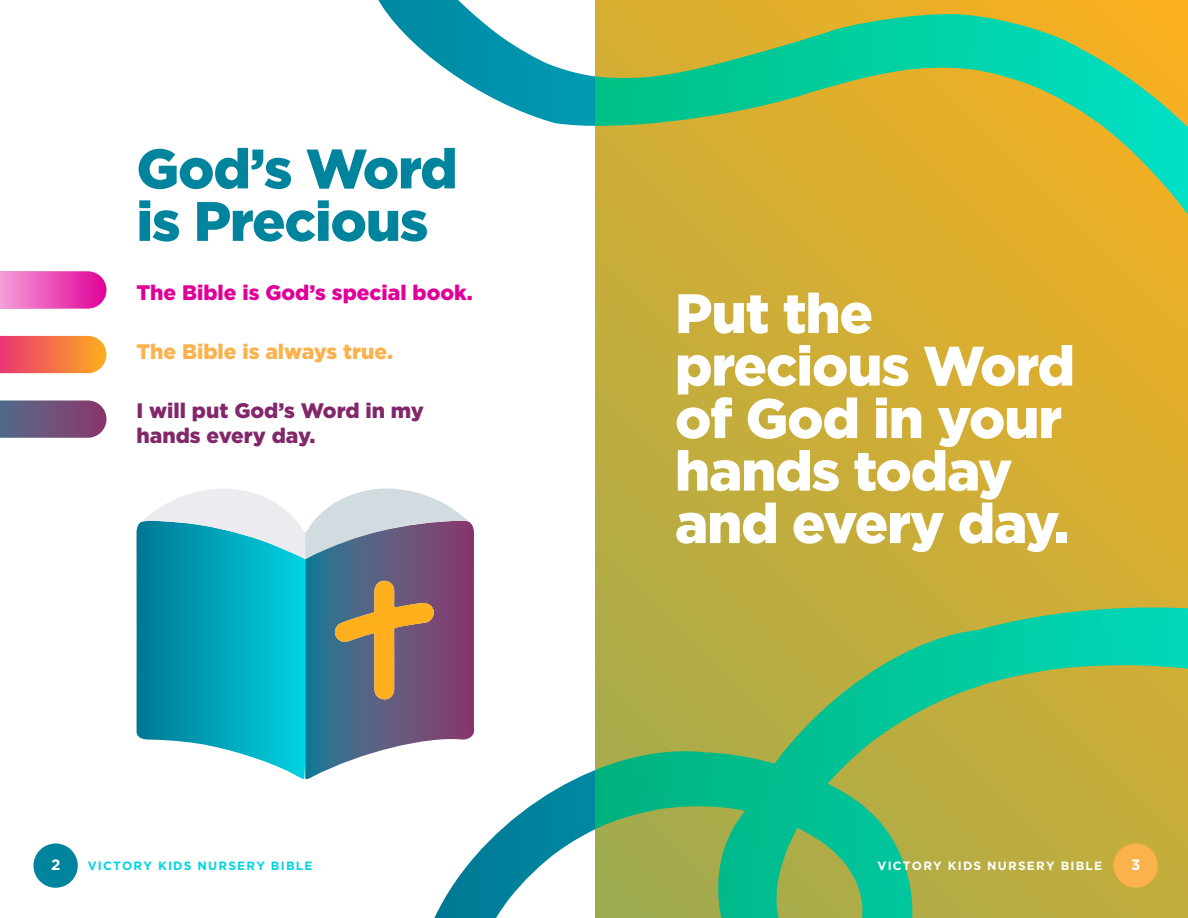
<style>
.page{position:relative;width:1188px;height:918px;background:#fff}
.page>*{position:absolute;margin:0;border:0;box-sizing:border-box;transform-origin:0 0}
.Body_Copy{font:900 55.5px/52.5px "Gotham";letter-spacing:-.02em;color:#fff}
.Blue_Title{font:900 55.5px/52.5px "Gotham";letter-spacing:-.02em;color:#00849d}
.Body{font:900 21px/25.2px "Gotham";color:#82276c}
.Body_Copy-2{font:900 21px "Gotham";color:#e00099}
.Body_Copy-3{font:900 21px "Gotham";color:#fbb24c}
.Body_Copy-4{font:700 15px "Gotham";color:#fff}
.t1{font:700 12px "Gotham";letter-spacing:.1em;color:#00d4e3}
.Body_Copy-5{font:700 12px "Gotham";letter-spacing:.1em;color:#fff}
</style>
<div class="page">
<div style="left:33px;top:843px;width:45px;height:45px;background:#00849d;border-radius:50%"></div>
<svg style="left:136px;top:488px;width:332px;height:291px;background:#5da5b3"></svg>
<svg style="left:0;top:271px;width:106px;height:38px;background:#ea5abd"></svg>
<svg style="left:0;top:336px;width:106px;height:37px;background:#f4744f"></svg>
<svg style="left:0;top:400px;width:106px;height:38px;background:#755a81"></svg>
<div style="left:595px;top:0;width:593px;height:918px;background:linear-gradient(to right,#bbac41,#e1ae2c)"></div>
<svg style="left:378px;top:0;width:810px;height:254px"></svg>
<svg style="left:420px;top:606px;width:768px;height:312px"></svg>
<div style="left:1114px;top:843px;width:44px;height:45px;background:#fbb24c;border-radius:50%"></div>
<p class="Blue_Title" style="left:136px;top:142px;width:323px">God’s Word is Precious</p>
<p class="Body_Copy-2" style="left:136px;top:278px;width:338px">The Bible is God’s special book.</p>
<p class="Body_Copy-3" style="left:136px;top:337px;width:258px">The Bible is always true.</p>
<p class="Body" style="left:136px;top:397px;width:289px">I will put God’s Word in my hands every day.</p>
<p class="Body_Copy-4" style="left:51px;top:856px;width:11px">2</p>
<p class="t1" style="left:88px;top:859px;width:226px">VICTORY KIDS NURSERY BIBLE</p>
<p class="Body_Copy" style="left:675px;top:287px;width:402px">Put the precious Word of God in your hands today and every day.</p>
<p class="Body_Copy-5" style="left:878px;top:859px;width:226px">VICTORY KIDS NURSERY BIBLE</p>
<p class="Body_Copy-4" style="left:1131px;top:856px;width:11px">3</p>
</div>
